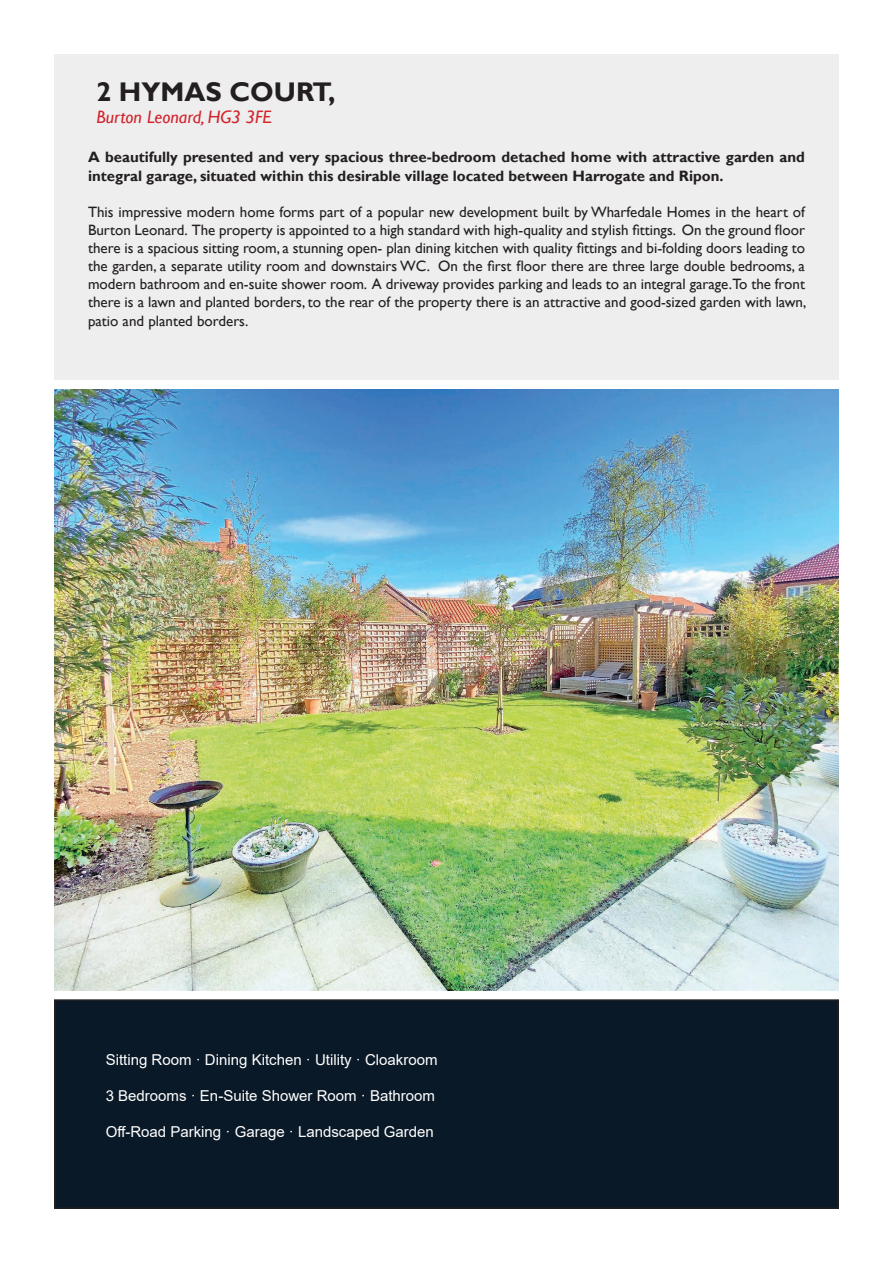
<style>
.page{position:relative;width:893px;height:1263px;background:#fff}
.page>*{position:absolute;margin:0;border:0;box-sizing:border-box;transform-origin:0 0}
.t1{font:700 27px "Gill Sans";color:#231f20}
.t2{font:italic 18px "Gill Sans";color:#d1232a}
.t3{font:15px/18.1px "Gill Sans";color:#231f20;text-align:justify}
.t4{font:700 15px/18.1px "Gill Sans";color:#231f20}
.t5{font:15px "Arial";color:#fff}
</style>
<div class="page">
<div style="left:55px;top:1000px;width:783px;height:208px;background:#0a1928"></div>
<div style="left:54px;top:999px;width:785px;height:210px;border:2px solid #231f20"></div>
<div style="left:54px;top:54px;width:785px;height:326px;background:#eeeeef"></div>
<img style="left:54px;top:390px;width:785px;height:601px">
<h1 class="t1" style="left:97px;top:75px;width:240px">2 HYMAS COURT,</h1>
<p class="t2" style="left:97px;top:106px;width:177px">Burton Leonard, HG3 3FE</p>
<p class="t4" style="left:88px;top:149px;width:718px">A beautifully presented and very spacious three-bedroom detached home with attractive garden and integral garage, situated within this desirable village located between Harrogate and Ripon.</p>
<p class="t3" style="left:88px;top:203px;width:720px">This impressive modern home forms part of a popular new development built by Wharfedale Homes in the heart of Burton Leonard. The property is appointed to a high standard with high-quality and stylish fittings. On the ground floor there is a spacious sitting room, a stunning open- plan dining kitchen with quality fittings and bi-folding doors leading to the garden, a separate utility room and downstairs WC. On the first floor there are three large double bedrooms, a modern bathroom and en-suite shower room. A driveway provides parking and leads to an integral garage.To the front there is a lawn and planted borders, to the rear of the property there is an attractive and good-sized garden with lawn, patio and planted borders.</p>
<p class="t5" style="left:106px;top:1049px;width:333px">Sitting Room · Dining Kitchen · Utility · Cloakroom</p>
<p class="t5" style="left:106px;top:1085px;width:331px">3 Bedrooms · En-Suite Shower Room · Bathroom</p>
<p class="t5" style="left:106px;top:1121px;width:330px">Off-Road Parking · Garage · Landscaped Garden</p>
</div>
